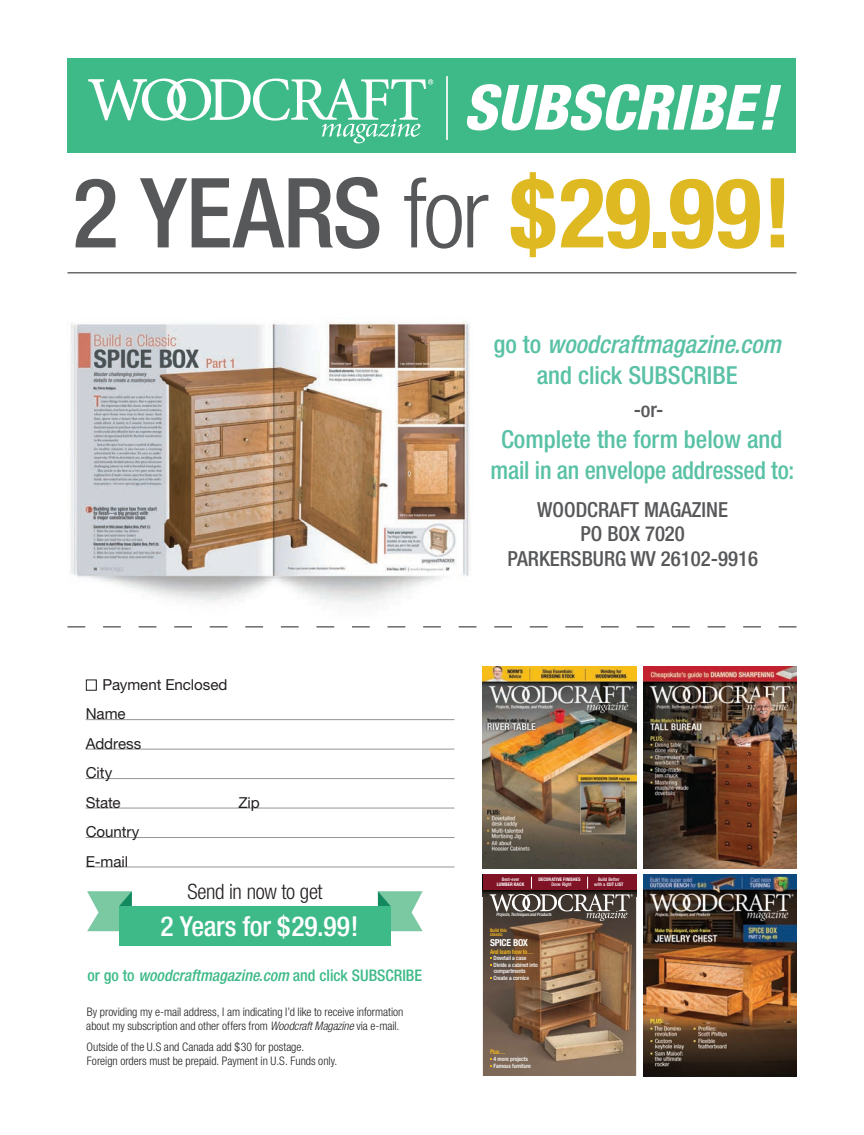
<style>
.page{position:relative;width:864px;height:1135px;background:#fff}
.page>*{position:absolute;margin:0;border:0;box-sizing:border-box;transform-origin:0 0}
.t1{font:700 condensed 96.75px "Helvetica Neue";color:#dfb921}
.t2{font:italic 800 condensed 62.55px "Helvetica Neue";color:#fff}
.t3{font:500 condensed 27.45px "Helvetica Neue";letter-spacing:-.01em;color:#fff}
.t4{font:500 condensed 24.75px/31.3px "Helvetica Neue";color:#59c1a5;text-align:center}
.t5{font:300 condensed 21.15px "Helvetica Neue";letter-spacing:-.02em;color:#231f20}
.t6{font:500 condensed 20.7px/24.9px "Helvetica Neue";color:#57585a;text-align:center}
.t7{font:500 condensed 15.9px "Helvetica Neue";color:#3dba88}
.t8{font:15.15px/29.4px "Helvetica Neue";letter-spacing:-.005em;color:#231f20}
.t9{font:300 condensed 11.7px/14.1px "Helvetica Neue";color:#231f20}
.t10{font:700 condensed 9.6px "Helvetica Neue";letter-spacing:-.03em;color:#fff}
.t11{font:700 condensed 6.45px "Helvetica Neue";letter-spacing:-.02em;color:#edb11f;scale:.9 1}
.t12{font:500 condensed 5.85px/7.1px "Helvetica Neue";letter-spacing:-.015em;color:#fff}
.t13{font:500 condensed 4.8px/4.8px "Helvetica Neue";letter-spacing:-.005em;color:#fff;text-align:center}
.t14{font:700 condensed 4.8px "Helvetica Neue";color:#fff}
.t15{font:700 condensed 4.8px/4.2px "Helvetica Neue";letter-spacing:-.025em;color:#edb11f}
.t16{font:italic 500 condensed 4.5px "Helvetica Neue";letter-spacing:-.025em;color:#fff}
.s1{font-weight:500;color:#57585a}
.s2{font-weight:300;color:#57585a}
.s3{font-style:italic}
.s4{font-family:"Times New Roman";font-size:20.25px}
.s5{font-weight:700}
</style>
<div class="page">
<div style="left:68px;top:58px;width:728px;height:95px;background:#3dba88"></div>
<svg style="left:88px;top:78px;width:345px;height:65px"></svg>
<hr style="left:446px;top:76px;width:2px;height:64px;background:#fff">
<img style="left:70px;top:322px;width:400px;height:283px">
<hr style="left:86px;top:719px;width:368px;height:1px;background:#939598">
<hr style="left:86px;top:748px;width:368px;height:1px;background:#939598">
<hr style="left:86px;top:777px;width:368px;height:1px;background:#939598">
<hr style="left:86px;top:807px;width:368px;height:1px;background:#939598">
<hr style="left:86px;top:836px;width:368px;height:1px;background:#939598">
<hr style="left:86px;top:866px;width:368px;height:1px;background:#939598">
<img style="left:483px;top:666px;width:153px;height:202px">
<div style="left:86px;top:679px;width:11px;height:11px;border:1px solid #231f20"></div>
<div style="left:119px;top:905px;width:271px;height:40px;background:#3dba88"></div>
<svg style="left:87px;top:891px;width:45px;height:39px"></svg>
<svg style="left:378px;top:891px;width:45px;height:39px"></svg>
<img style="left:643px;top:666px;width:153px;height:202px">
<img style="left:483px;top:895px;width:153px;height:180px">
<div style="left:483px;top:874px;width:153px;height:15px;background:#811326"></div>
<svg style="left:490px;top:1057px;width:2px;height:9px"></svg>
<svg style="left:490px;top:876px;width:143px;height:44px"></svg>
<img style="left:643px;top:874px;width:153px;height:201px">
<svg style="left:68px;top:626px;width:728px;height:1px"></svg>
<hr style="left:68px;top:272px;width:728px;height:1px;background:#231f20">
<h2 class="t2" style="left:463px;top:69px;width:315px">SUBSCRIBE!</h2>
<h1 class="t1" style="left:72px;top:154px;width:721px"><span class="s1">2 YEARS</span> <span class="s2">for</span> $29.99!</h1>
<h3 class="t4" style="left:493px;top:328px;width:289px">go to <span class="s3">woodcraftmagazine.com </span>and click SUBSCRIBE</h3>
<h3 class="t6" style="left:634px;top:396px;width:31px">-or-</h3>
<h3 class="t4" style="left:491px;top:423px;width:305px">Complete the form below and mail in an envelope addressed to:</h3>
<p class="t8" style="left:86px;top:669px;width:225px"><span class="s4">□</span> Payment Enclosed <span class="s4">□</span> Bill Me<br>Name<br>Address<br>City<br>State</p>
<p class="t8" style="left:238px;top:787px;width:23px">Zip</p>
<p class="t8" style="left:86px;top:816px;width:55px">Country<br>E-mail</p>
<h3 class="t6" style="left:507px;top:496px;width:252px">WOODCRAFT MAGAZINE<br>PO BOX 7020<br>PARKERSBURG WV 26102-9916</h3>
<p class="t14" style="left:538px;top:876px;width:44px">DECORATIVE FINISHES</p>
<p class="t13" style="left:552px;top:881px;width:22px">Done Right</p>
<p class="t13" style="left:594px;top:876px;width:31px">Build Better with a <span class="s5">CUT LIST</span></p>
<p class="t13" style="left:502px;top:876px;width:19px">Best-ever</p>
<p class="t14" style="left:497px;top:881px;width:29px">LUMBER RACK</p>
<h3 class="t5" style="left:187px;top:879px;width:137px">Send in now to get</h3>
<h3 class="t3" style="left:161px;top:909px;width:199px">2 Years for $29.99!</h3>
<p class="t16" style="left:496px;top:911px;width:57px">Projects, Techniquesand Products</p>
<p class="t12" style="left:494px;top:954px;width:46px">Dovetail a case<br>Divide a cabinet into</p>
<p class="t12" style="left:494px;top:966px;width:37px">compartments<br>Create a cornice</p>
<p class="t15" style="left:490px;top:927px;width:18px">Build this classic</p>
<p class="t10" style="left:490px;top:936px;width:39px">SPICE BOX</p>
<p class="t11" style="left:490px;top:947px;width:49px">And learn how to…</p>
<h3 class="t7" style="left:88px;top:965px;width:336px">or go to <span class="s3">woodcraftmagazine.com</span> and click SUBSCRIBE</h3>
<p class="t9" style="left:86px;top:1004px;width:319px">By providing my e-mail address, I am indicating I’d like to receive information about my subscription and other offers from <span class="s3">Woodcraft Magazine</span> via e-mail.</p>
<p class="t9" style="left:86px;top:1039px;width:252px">Outside of the U.S and Canada add $30 for postage.<br>Foreign orders must be prepaid. Payment in U.S. Funds only.</p>
<p class="t11" style="left:490px;top:1047px;width:18px">Plus…</p>
<p class="t12" style="left:494px;top:1054px;width:39px">4 more projects<br>Famous furniture</p>
</div>
